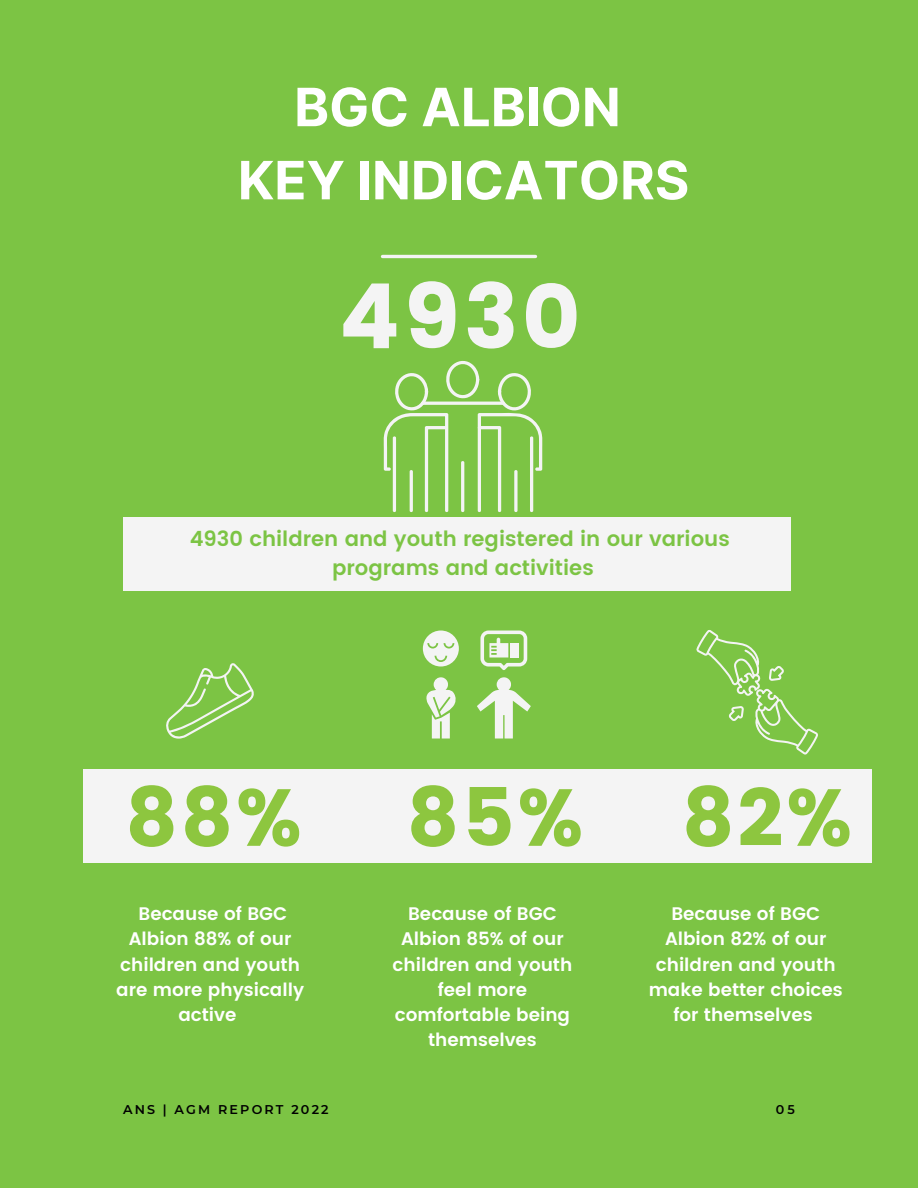
<style>
.page{position:relative;width:918px;height:1188px;background:#7cc444}
.page>*{position:absolute;margin:0;border:0;box-sizing:border-box;transform-origin:0 0}
.t1{font:89.85px "Poppins";color:#f4f4f4}
.t2{font:80.4px "Poppins";color:#8dc63f}
.t3{font:700 52.8px "Inter";color:#fff}
.t4{font:600 21px "Poppins";color:#7cc444}
.t5{font:600 18.15px/25px "Poppins";color:#fff;text-align:center}
.t6{font:600 12.75px "Montserrat";letter-spacing:.17em;color:#000001}
</style>
<div class="page">
<div style="left:83px;top:769px;width:788px;height:93px;background:#f4f4f4"></div>
<div style="left:123px;top:518px;width:667px;height:73px;background:#f4f4f4"></div>
<hr style="left:383px;top:255px;width:153px;height:3px;background:#f4f4f4">
<svg style="left:166px;top:663px;width:88px;height:76px"></svg>
<svg style="left:384px;top:360px;width:158px;height:152px"></svg>
<svg style="left:696px;top:630px;width:122px;height:124px"></svg>
<svg style="left:477px;top:677px;width:54px;height:62px"></svg>
<svg style="left:480px;top:631px;width:47px;height:39px"></svg>
<div style="left:510px;top:643px;width:8px;height:15px;background:#f4f4f4"></div>
<svg style="left:426px;top:677px;width:30px;height:62px"></svg>
<svg style="left:423px;top:631px;width:36px;height:36px"></svg>
<p class="t3" style="left:294px;top:75px;width:328px">BGC ALBION</p>
<p class="t3" style="left:238px;top:149px;width:453px">KEY INDICATORS</p>
<p class="t1" style="left:339px;top:265px;width:243px">4930</p>
<p class="t4" style="left:190px;top:526px;width:542px">4930 children and youth registered in our various</p>
<p class="t4" style="left:332px;top:555px;width:263px">programs and activities</p>
<p class="t2" style="left:126px;top:771px;width:178px">88%</p>
<p class="t2" style="left:407px;top:771px;width:178px">85%</p>
<p class="t2" style="left:682px;top:771px;width:171px">82%</p>
<p class="t5" style="left:116px;top:902px;width:189px">Because of BGC<br>Albion 88% of our children and youth are more physically active</p>
<p class="t5" style="left:393px;top:902px;width:181px">Because of BGC<br>Albion 85% of our children and youth feel more comfortable being themselves</p>
<p class="t5" style="left:649px;top:902px;width:196px">Because of BGC<br>Albion 82% of our children and youth make better choices for themselves</p>
<p class="t6" style="left:123px;top:1102px;width:207px">ANS | AGM REPORT 2022</p>
<p class="t6" style="left:776px;top:1102px;width:21px">05</p>
</div>
